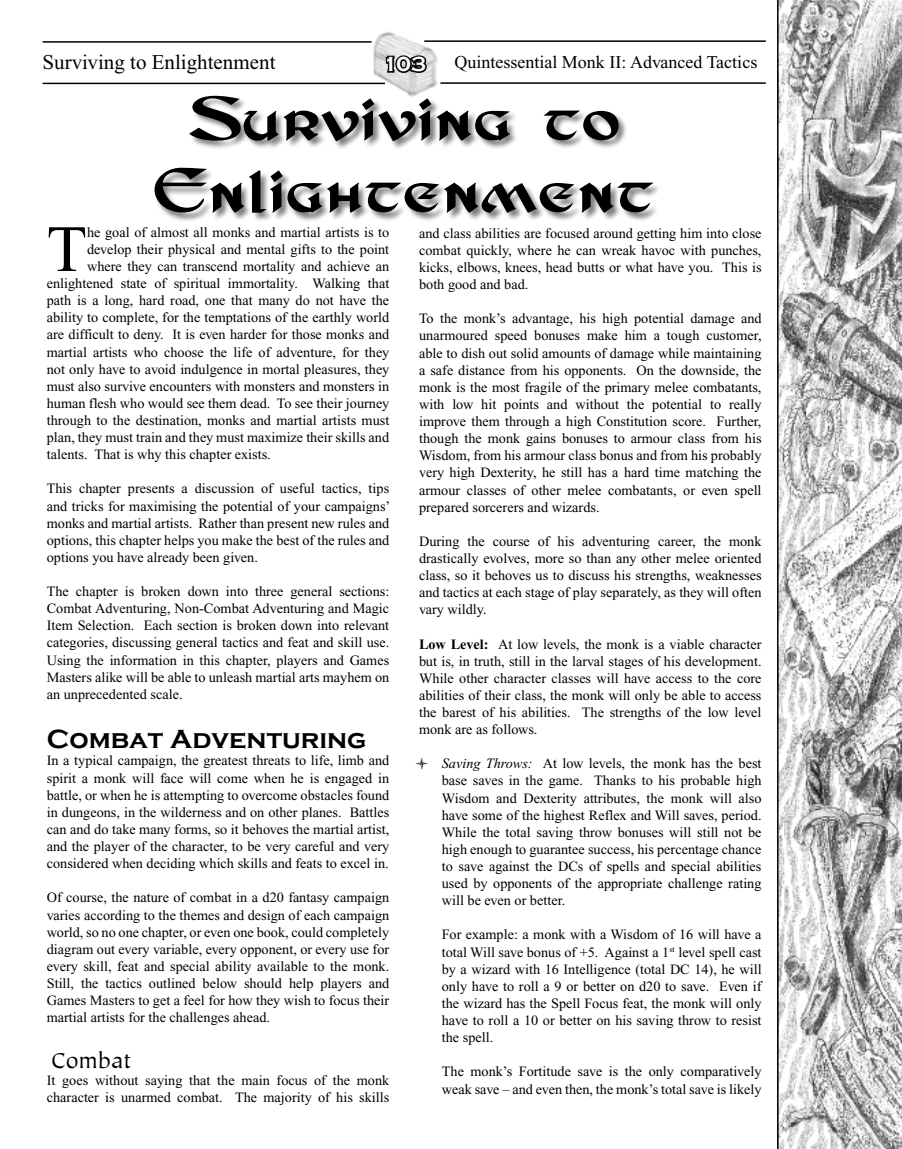
<style>
.page{position:relative;width:902px;height:1149px;background:#fff}
.page>*{position:absolute;margin:0;border:0;box-sizing:border-box;transform-origin:0 0}
.t1{font:65.85px "Times New Roman";color:#000}
.t2{font:60px/72px "DS Celtic 2";color:#000;text-align:center}
.t3{font:700 27px "Copperplate Gothic";color:#000}
.t4{font:24px "Tiepolo";color:#000}
.t5{font:21px "Times New Roman";color:#000}
.t6{font:700 21px "Copperplate Gothic";color:#fff}
.t7{font:18px "Times New Roman";color:#000}
.t8{font:14.25px/17.1px "Times New Roman";color:#000;text-align:justify}
.s1{font-weight:700}
.s2{font-style:italic}
</style>
<div class="page">
<img style="left:373px;top:32px;width:64px;height:63px">
<hr style="left:424px;top:40px;width:341px;height:2px;background:#000">
<hr style="left:440px;top:82px;width:325px;height:2px;background:#000">
<hr style="left:43px;top:83px;width:342px;height:1px;background:#000">
<hr style="left:43px;top:41px;width:328px;height:2px;background:#000">
<svg style="left:384px;top:53px;width:44px;height:22px"></svg>
<svg style="left:777px;top:0;width:124px;height:1148px"></svg>
<div style="left:153px;top:95px;width:508px;height:127px;background:#000;opacity:.5"></div>
<h3 class="t5" style="left:43px;top:51px;width:234px">Surviving to Enlightenment</h3>
<h3 class="t6" style="left:383px;top:53px;width:45px">103</h3>
<p class="t7" style="left:454px;top:52px;width:304px">Quintessential Monk II: Advanced Tactics</p>
<h2 class="t2" style="left:153px;top:84px;width:502px">Surviving to<br>Enlightenment</h2>
<h1 class="t1" style="left:47px;top:213px;width:42px">T</h1>
<p class="t8" style="left:87px;top:223px;width:304px">he goal of almost all monks and martial artists is to</p>
<p class="t8" style="left:87px;top:240px;width:303px">develop their physical and mental gifts to the point</p>
<p class="t8" style="left:87px;top:257px;width:304px">where they can transcend mortality and achieve an</p>
<p class="t8" style="left:47px;top:275px;width:344px">enlightened state of spiritual immortality. Walking that</p>
<p class="t8" style="left:47px;top:292px;width:344px">path is a long, hard road, one that many do not have the</p>
<p class="t8" style="left:47px;top:309px;width:344px">ability to complete, for the temptations of the earthly world</p>
<p class="t8" style="left:47px;top:326px;width:344px">are difficult to deny. It is even harder for those monks and</p>
<p class="t8" style="left:47px;top:343px;width:344px">martial artists who choose the life of adventure, for they</p>
<p class="t8" style="left:47px;top:360px;width:344px">not only have to avoid indulgence in mortal pleasures, they</p>
<p class="t8" style="left:47px;top:377px;width:344px">must also survive encounters with monsters and monsters in</p>
<p class="t8" style="left:47px;top:394px;width:344px">human flesh who would see them dead. To see their journey</p>
<p class="t8" style="left:47px;top:411px;width:344px">through to the destination, monks and martial artists must</p>
<p class="t8" style="left:47px;top:428px;width:344px">plan, they must train and they must maximize their skills and</p>
<p class="t8" style="left:47px;top:446px;width:225px">talents. That is why this chapter exists.</p>
<p class="t8" style="left:47px;top:480px;width:345px">This chapter presents a discussion of useful tactics, tips and tricks for maximising the potential of your campaigns’ monks and martial artists. Rather than present new rules and options, this chapter helps you make the best of the rules and options you have already been given.</p>
<p class="t8" style="left:47px;top:582px;width:344px">The chapter is broken down into three general sections:<br>Combat Adventuring, Non-Combat Adventuring and Magic Item Selection. Each section is broken down into relevant categories, discussing general tactics and feat and skill use.<br>Using the information in this chapter, players and Games Masters alike will be able to unleash martial arts mayhem on an unprecedented scale.</p>
<h3 class="t3" style="left:47px;top:724px;width:321px">Combat Adventuring</h3>
<p class="t8" style="left:47px;top:752px;width:344px">In a typical campaign, the greatest threats to life, limb and spirit a monk will face will come when he is engaged in battle, or when he is attempting to overcome obstacles found in dungeons, in the wilderness and on other planes. Battles can and do take many forms, so it behoves the martial artist, and the player of the character, to be very careful and very considered when deciding which skills and feats to excel in.</p>
<p class="t8" style="left:47px;top:888px;width:344px">Of course, the nature of combat in a d20 fantasy campaign varies according to the themes and design of each campaign world, so no one chapter, or even one book, could completely diagram out every variable, every opponent, or every use for every skill, feat and special ability available to the monk.<br>Still, the tactics outlined below should help players and Games Masters to get a feel for how they wish to focus their martial artists for the challenges ahead.</p>
<h3 class="t4" style="left:51px;top:1047px;width:82px">Combat</h3>
<p class="t8" style="left:47px;top:1071px;width:344px">It goes without saying that the main focus of the monk character is unarmed combat. The majority of his skills</p>
<p class="t8" style="left:419px;top:224px;width:344px">and class abilities are focused around getting him into close combat quickly, where he can wreak havoc with punches, kicks, elbows, knees, head butts or what have you. This is both good and bad.</p>
<p class="t8" style="left:419px;top:310px;width:344px">To the monk’s advantage, his high potential damage and unarmoured speed bonuses make him a tough customer, able to dish out solid amounts of damage while maintaining a safe distance from his opponents. On the downside, the monk is the most fragile of the primary melee combatants, with low hit points and without the potential to really improve them through a high Constitution score. Further, though the monk gains bonuses to armour class from his Wisdom, from his armour class bonus and from his probably very high Dexterity, he still has a hard time matching the armour classes of other melee combatants, or even spell prepared sorcerers and wizards.</p>
<p class="t8" style="left:419px;top:532px;width:344px">During the course of his adventuring career, the monk drastically evolves, more so than any other melee oriented class, so it behoves us to discuss his strengths, weaknesses and tactics at each stage of play separately, as they will often vary wildly.</p>
<p class="t8" style="left:419px;top:635px;width:344px"><span class="s1">Low Level:</span> At low levels, the monk is a viable character but is, in truth, still in the larval stages of his development.<br>While other character classes will have access to the core abilities of their class, the monk will only be able to access the barest of his abilities. The strengths of the low level monk are as follows.</p>
<p class="t8" style="left:442px;top:754px;width:321px;text-indent:-27px">● <span class="s2">Saving Throws:</span> At low levels, the monk has the best base saves in the game. Thanks to his probable high Wisdom and Dexterity attributes, the monk will also have some of the highest Reflex and Will saves, period.<br>While the total saving throw bonuses will still not be high enough to guarantee success, his percentage chance to save against the DCs of spells and special abilities used by opponents of the appropriate challenge rating will be even or better.</p>
<p class="t8" style="left:442px;top:925px;width:321px">For example: a monk with a Wisdom of 16 will have a total Will save bonus of +5. Against a 1<sup>st</sup> level spell cast by a wizard with 16 Intelligence (total DC 14), he will only have to roll a 9 or better on d20 to save. Even if the wizard has the Spell Focus feat, the monk will only have to roll a 10 or better on his saving throw to resist the spell.</p>
<p class="t8" style="left:442px;top:1062px;width:321px">The monk’s Fortitude save is the only comparatively weak save – and even then, the monk’s total save is likely</p>
</div>
